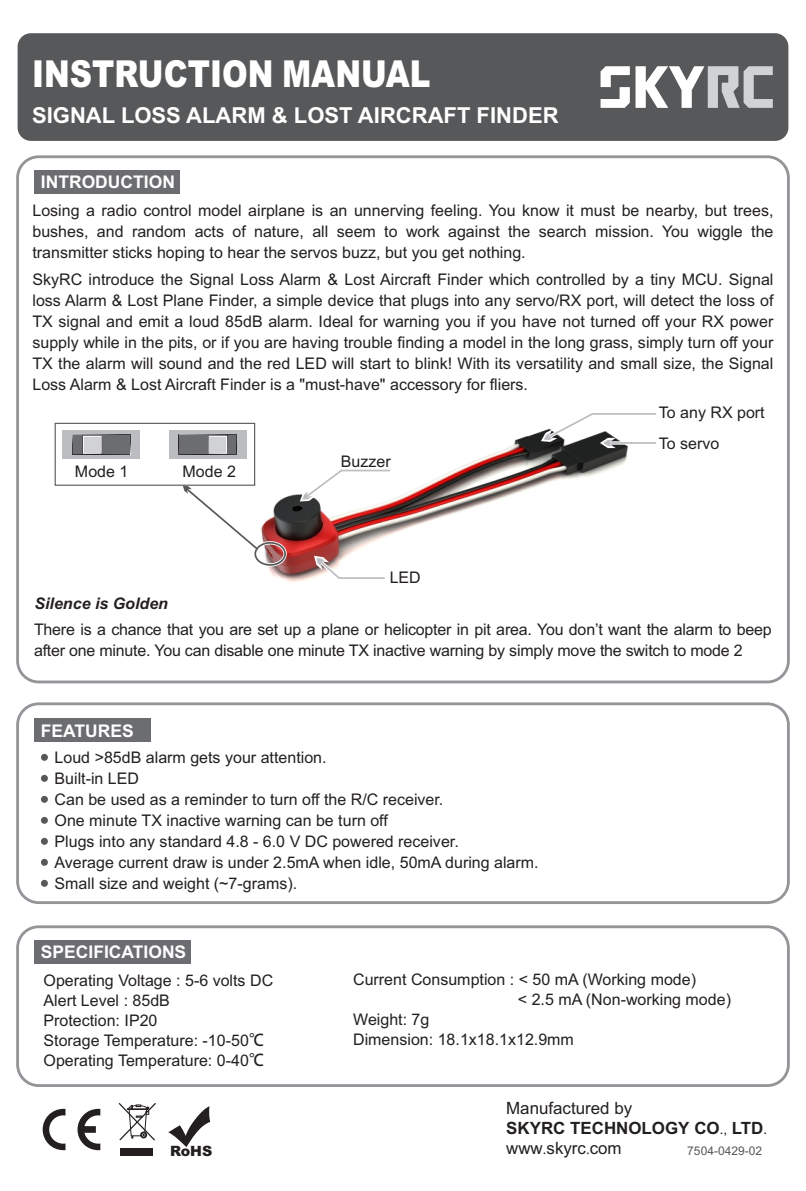
<style>
.page{position:relative;width:806px;height:1191px;background:#fff}
.page>*{position:absolute;margin:0;border:0;box-sizing:border-box;transform-origin:0 0}
.t1{font:900 37.2px "Arial";color:#fff;scale:.83 1}
.t2{font:700 22px "Arial";color:#fff}
.t3{font:700 17.4px "Arial";color:#fff}
.t4{font:700 17px/20.2px "Arial";color:#231f20}
.t5{font:17px "Arial";color:#231f20}
.t6{font:16px/21px "Arial";color:#231f20}
.t7{font:italic 700 16px "Arial";color:#231f20}
.t8{font:900 14.2px "Arial";color:#231f20}
.t9{font:12px "Arial";color:#57585a}
.s1{font-family:"Adobe Heiti Std"}
.s2{font-weight:400}
.s3{font-family:"Adobe Fangsong Std";font-weight:400}
.s4{font-family:"Adobe Fangsong Std"}
</style>
<div class="page">
<div style="left:16px;top:702px;width:773px;height:202px;border:3px solid #939598;border-radius:21px"></div>
<div style="left:16px;top:155px;width:773px;height:528px;border:3px solid #939598;border-radius:21px"></div>
<div style="left:55px;top:423px;width:200px;height:63px;border:1px solid #57585a"></div>
<div style="left:18px;top:33px;width:769px;height:108px;background:#57585a;border-radius:13px"></div>
<svg style="left:600px;top:66px;width:172px;height:42px"></svg>
<div style="left:34px;top:170px;width:146px;height:23px;background:#6c6d70"></div>
<div style="left:34px;top:718px;width:116px;height:24px;background:#6c6d70"></div>
<div style="left:62px;top:430px;width:78px;height:29px;background:#bcbdc0"></div>
<svg style="left:72px;top:434px;width:58px;height:21px"></svg>
<div style="left:73px;top:435px;width:57px;height:19px;background:#6c6d70"></div>
<div style="left:83px;top:436px;width:18px;height:17px;border:1px solid #f9f7fa"></div>
<div style="left:84px;top:437px;width:16px;height:15px;background:#d1d2d4"></div>
<div style="left:169px;top:430px;width:77px;height:29px;background:#bcbdc0"></div>
<svg style="left:179px;top:434px;width:58px;height:21px"></svg>
<div style="left:179px;top:435px;width:57px;height:19px;background:#6c6d70"></div>
<div style="left:208px;top:436px;width:19px;height:17px;border:1px solid #f9f7fa"></div>
<div style="left:209px;top:437px;width:17px;height:15px;background:#d1d2d4"></div>
<div style="left:41px;top:754px;width:7px;height:7px;background:#57585a;border-radius:50%"></div>
<div style="left:41px;top:775px;width:7px;height:7px;background:#57585a;border-radius:50%"></div>
<div style="left:41px;top:796px;width:7px;height:7px;background:#57585a;border-radius:50%"></div>
<div style="left:41px;top:817px;width:7px;height:7px;background:#57585a;border-radius:50%"></div>
<div style="left:41px;top:838px;width:7px;height:6px;background:#57585a;border-radius:50%"></div>
<div style="left:41px;top:859px;width:7px;height:6px;background:#57585a;border-radius:50%"></div>
<div style="left:41px;top:880px;width:7px;height:6px;background:#57585a;border-radius:50%"></div>
<div style="left:16px;top:925px;width:773px;height:162px;border:3px solid #939598;border-radius:21px"></div>
<div style="left:34px;top:940px;width:157px;height:23px;background:#6c6d70"></div>
<svg style="left:168px;top:1106px;width:42px;height:41px"></svg>
<svg style="left:118px;top:1103px;width:38px;height:37px"></svg>
<div style="left:121px;top:1148px;width:32px;height:8px;background:#231f20"></div>
<svg style="left:43px;top:1108px;width:22px;height:42px"></svg>
<svg style="left:77px;top:1108px;width:23px;height:42px"></svg>
<img style="left:257px;top:431px;width:371px;height:152px">
<svg style="left:540px;top:413px;width:115px;height:35px"></svg>
<div style="left:253px;top:541px;width:33px;height:25px;border:3px solid #fff;border-radius:50%"></div>
<div style="left:254px;top:542px;width:32px;height:24px;border:2px solid #57585a;border-radius:50%"></div>
<svg style="left:183px;top:485px;width:75px;height:65px"></svg>
<svg style="left:314px;top:556px;width:70px;height:24px"></svg>
<svg style="left:299px;top:469px;width:91px;height:32px"></svg>
<h1 class="t1" style="left:32px;top:61px;width:481px">INSTRUCTION MANUAL</h1>
<h2 class="t2" style="left:32px;top:107px;width:527px">SIGNAL LOSS ALARM &amp; LOST AIRCRAFT FINDER</h2>
<p class="t3" style="left:41px;top:175px;width:135px">INTRODUCTION</p>
<p class="t6" style="left:32px;top:201px;width:742px;text-align:justify">Losing a radio control model airplane is an unnerving feeling. You know it must be nearby, but trees, bushes, and random acts of nature, all seem to work against the search mission. You wiggle the transmitter sticks hoping to hear the servos buzz, but you get nothing.</p>
<p class="t6" style="left:32px;top:270px;width:742px;text-align:justify">SkyRC introduce the Signal Loss Alarm &amp; Lost Aircraft Finder which controlled by a tiny MCU. Signal loss Alarm &amp; Lost Plane Finder, a simple device that plugs into any servo/RX port, will detect the loss of TX signal and emit a loud 85dB alarm. Ideal for warning you if you have not turned off your RX power supply while in the pits, or if you are having trouble finding a model in the long grass, simply turn off your TX the alarm will sound and the red LED will start to blink! With its versatility and small size, the Signal Loss Alarm &amp; Lost Aircraft Finder is a "must-have" accessory for fliers.</p>
<p class="t6" style="left:658px;top:403px;width:107px">To any RX port</p>
<p class="t6" style="left:75px;top:462px;width:55px">Mode 1</p>
<p class="t6" style="left:182px;top:462px;width:55px">Mode 2</p>
<p class="t7" style="left:34px;top:597px;width:135px">Silence is Golden</p>
<p class="t6" style="left:340px;top:453px;width:51px">Buzzer</p>
<p class="t6" style="left:389px;top:568px;width:33px">LED</p>
<p class="t6" style="left:658px;top:434px;width:62px">To servo</p>
<p class="t6" style="left:34px;top:620px;width:738px">There is a chance that you are set up a plane or helicopter in pit area. You don’t want the alarm to beep after one minute. You can disable one minute TX inactive warning by simply move the switch to mode 2</p>
<p class="t3" style="left:41px;top:724px;width:94px">FEATURES</p>
<p class="t6" style="left:55px;top:748px;width:485px">Loud &gt;85dB alarm gets your attention.<br>Built-in LED<br>Can be used as a reminder to turn off the R/C receiver.<br>One minute TX inactive warning can be turn off<br>Plugs into any standard 4.8 - 6.0 V DC powered receiver.<br>Average current draw is under 2.5mA when idle, 50mA during alarm.<br>Small size and weight (~7-grams).</p>
<p class="t3" style="left:41px;top:945px;width:147px">SPECIFICATIONS</p>
<p class="t6" style="left:43px;top:972px;width:231px;line-height:20px">Operating Voltage : 5-6 volts DC<br>Alert Level : 85dB<br>Protection: IP20<br>Storage Temperature: -10-50<span class="s1">℃<br></span>Operating Temperature: 0-40<span class="s1">℃</span></p>
<p class="t6" style="left:353px;top:970px;width:344px">Current Consumption : &lt; 50 mA (Working mode)</p>
<p class="t6" style="left:517px;top:990px;width:214px">&lt; 2.5 mA (Non-working mode)</p>
<p class="t6" style="left:353px;top:1010px;width:78px">Weight: 7g</p>
<p class="t6" style="left:353px;top:1030px;width:222px">Dimension: 18.1x18.1x12.9mm</p>
<p class="t4" style="left:506px;top:1099px;width:262px"><span class="s2">Manufactured by<br></span>SKYRC TECHNOLOGY CO<span class="s3">.,</span> LTD<span class="s3">.</span></p>
<p class="t8" style="left:170px;top:1145px;width:44px">RoHS</p>
<p class="t5" style="left:506px;top:1141px;width:117px">www<span class="s4">.</span>skyrc<span class="s4">.</span>com</p>
<p class="t9" style="left:686px;top:1145px;width:76px">7504-0429-02</p>
</div>
